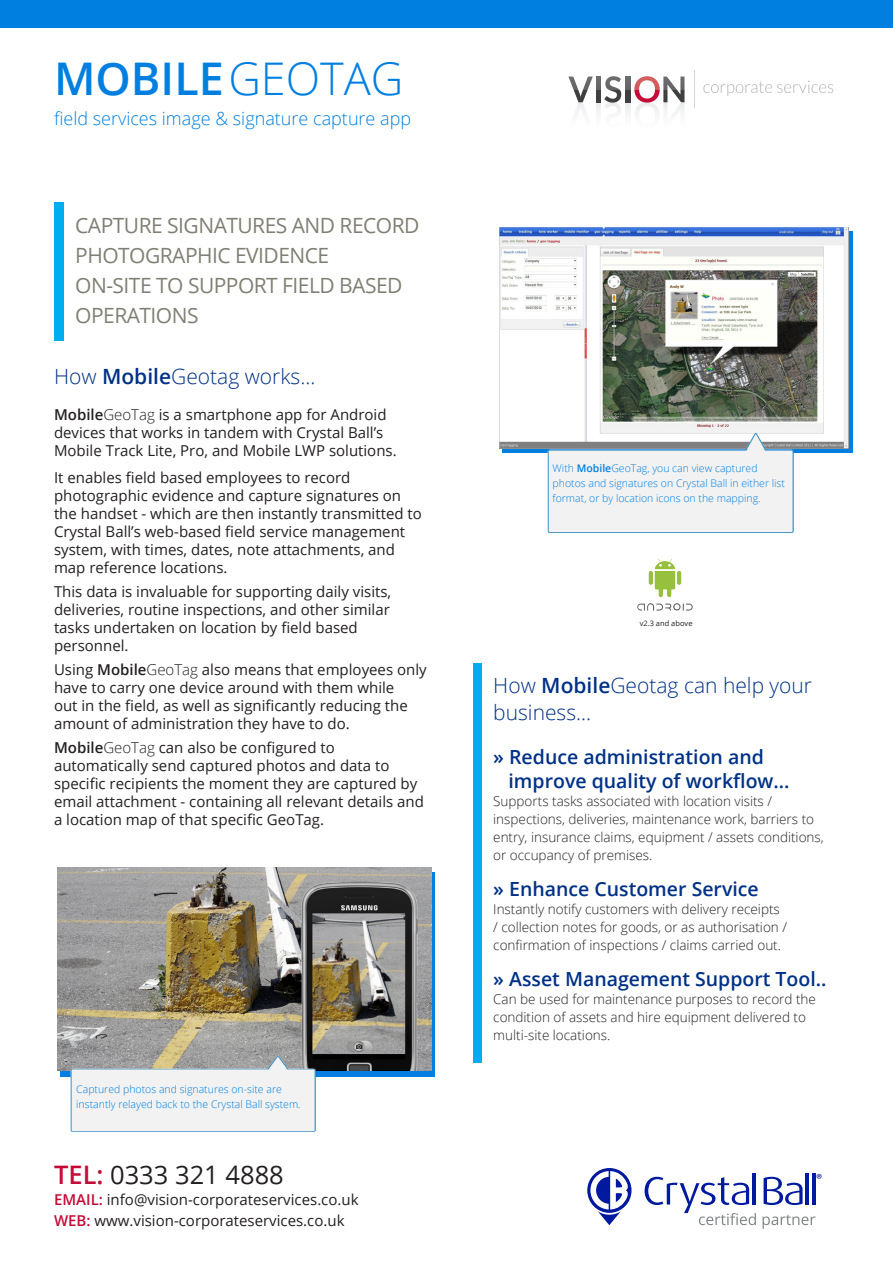
<style>
.page{position:relative;width:893px;height:1263px;background:#fff}
.page>*{position:absolute;margin:0;border:0;box-sizing:border-box;transform-origin:0 0}
.t1{font:600 45px "Open Sans";color:#007fe1}
.t2{font:25.5px "Open Sans";color:#231f20}
.t3{font:21px/30px "Open Sans";letter-spacing:-.025em;color:#807f74}
.t4{font:300 21px/27px "Open Sans";color:#003186}
.t5{font:600 19.5px "Open Sans";color:#003186}
.t6{font:300 18px "Open Sans";color:#007fe1}
.t7{font:15px/18px "Open Sans";color:#231f20}
.t8{font:14.85px "Myriad Pro";color:#00199f}
.t9{font:300 13.5px/18px "Open Sans";color:#231f20}
.t10{font:300 10.5px/15px "Open Sans";color:#007fe1}
.t11{font:7.5px "Open Sans";color:#231f20}
.s1{font-weight:300}
.s2{font-weight:600}
.s3{font-weight:600;color:#c40c37}
</style>
<div class="page">
<div style="left:54px;top:202px;width:10px;height:139px;background:#00aeef"></div>
<div style="left:473px;top:663px;width:9px;height:400px;background:#00aeef"></div>
<img style="left:500px;top:228px;width:349px;height:220px">
<img style="left:533px;top:429px;width:265px;height:105px">
<img style="left:637px;top:559px;width:56px;height:52px">
<img style="left:58px;top:867px;width:373px;height:203px">
<img style="left:57px;top:1053px;width:264px;height:79px">
<div style="left:0;top:0;width:893px;height:28px;background:#007fe1"></div>
<hr style="left:752px;top:1173px;width:3px;height:31px;background:#00199f">
<svg style="left:764px;top:1177px;width:38px;height:28px"></svg>
<hr style="left:805px;top:1173px;width:4px;height:31px;background:#00199f">
<hr style="left:812px;top:1173px;width:3px;height:31px;background:#00199f">
<svg style="left:587px;top:1168px;width:44px;height:57px"></svg>
<svg style="left:645px;top:1177px;width:111px;height:48px"></svg>
<svg style="left:763px;top:1215px;width:52px;height:14px"></svg>
<img style="left:575px;top:102px;width:11px;height:11px">
<img style="left:596px;top:102px;width:5px;height:11px">
<img style="left:625px;top:102px;width:5px;height:11px">
<svg style="left:568px;top:77px;width:25px;height:25px"></svg>
<svg style="left:596px;top:77px;width:5px;height:25px"></svg>
<svg style="left:604px;top:76px;width:17px;height:27px"></svg>
<svg style="left:625px;top:77px;width:5px;height:25px"></svg>
<svg style="left:634px;top:76px;width:50px;height:27px"></svg>
<hr style="left:694px;top:71px;width:1px;height:37px;background:#d1d2d4">
<svg style="left:703px;top:81px;width:130px;height:15px"></svg>
<p class="t1" style="left:54px;top:48px;width:351px">MOBILE<span class="s1">GEOTAG</span></p>
<p class="t6" style="left:54px;top:106px;width:359px">field services image &amp; signature capture app</p>
<p class="t3" style="left:75px;top:210px;width:346px">CAPTURE SIGNATURES AND RECORD<br>PHOTOGRAPHIC EVIDENCE</p>
<p class="t3" style="left:75px;top:270px;width:329px">ON-SITE TO SUPPORT FIELD BASED<br>OPERATIONS</p>
<p class="t4" style="left:54px;top:363px;width:263px">How <span class="s2">Mobile</span>Geotag works...</p>
<p class="t7" style="left:54px;top:405px;width:344px"><span class="s2">Mobile</span><span class="s1">GeoTag</span> is a smartphone app for Android devices that works in tandem with Crystal Ball’s<br>Mobile Track Lite, Pro, and Mobile LWP solutions.</p>
<p class="t7" style="left:54px;top:468px;width:369px">It enables field based employees to record photographic evidence and capture signatures on the handset - which are then instantly transmitted to Crystal Ball’s web-based field service management system, with times, dates, note attachments, and map reference locations.</p>
<p class="t7" style="left:54px;top:582px;width:339px">This data is invaluable for supporting daily visits, deliveries, routine inspections, and other similar tasks undertaken on location by field based personnel.</p>
<p class="t7" style="left:54px;top:660px;width:374px">Using <span class="s2">Mobile</span><span class="s1">GeoTag</span> also means that employees only have to carry one device around with them while<br>out in the field, as well as significantly reducing the amount of administration they have to do.</p>
<p class="t7" style="left:54px;top:738px;width:371px"><span class="s2">Mobile</span><span class="s1">GeoTag</span> can also be configured to automatically send captured photos and data to specific recipients the moment they are captured by email attachment - containing all relevant details and a location map of that specific GeoTag.</p>
<p class="t10" style="left:76px;top:1081px;width:226px">Captured photos and signatures on-site are instantly relayed back to the Crystal Ball system.</p>
<p class="t10" style="left:553px;top:460px;width:234px">With <span class="s2">Mobile</span>GeoTag, you can view captured photos and signatures on Crystal Ball in either list format, or by location icons on the mapping.</p>
<p class="t11" style="left:640px;top:618px;width:54px">v2.3 and above</p>
<p class="t4" style="left:493px;top:671px;width:320px">How <span class="s2">Mobile</span>Geotag can help your business...</p>
<p class="t5" style="left:493px;top:744px;width:272px">» Reduce administration and</p>
<p class="t5" style="left:508px;top:768px;width:283px">improve quality of workflow...</p>
<p class="t9" style="left:493px;top:792px;width:332px">Supports tasks associated with location visits / inspections, deliveries, maintenance work, barriers to entry, insurance claims, equipment / assets conditions, or occupancy of premises.</p>
<p class="t5" style="left:493px;top:876px;width:267px">» Enhance Customer Service</p>
<p class="t9" style="left:493px;top:900px;width:295px">Instantly notify customers with delivery receipts / collection notes for goods, or as authorisation / confirmation of inspections / claims carried out.</p>
<p class="t5" style="left:493px;top:966px;width:335px">» Asset Management Support Tool..</p>
<p class="t9" style="left:493px;top:990px;width:324px">Can be used for maintenance purposes to record the condition of assets and hire equipment delivered to multi-site locations.</p>
<p class="t2" style="left:54px;top:1157px;width:231px"><span class="s3">TEL:</span> 0333 321 4888</p>
<p class="t8" style="left:816px;top:1169px;width:8px">®</p>
<p class="t7" style="left:54px;top:1190px;width:306px"><span class="s3">EMAIL:</span> info@vision-corporateservices.co.uk</p>
<p class="t7" style="left:54px;top:1211px;width:292px"><span class="s3">WEB:</span> www.vision-corporateservices.co.uk</p>
</div>
